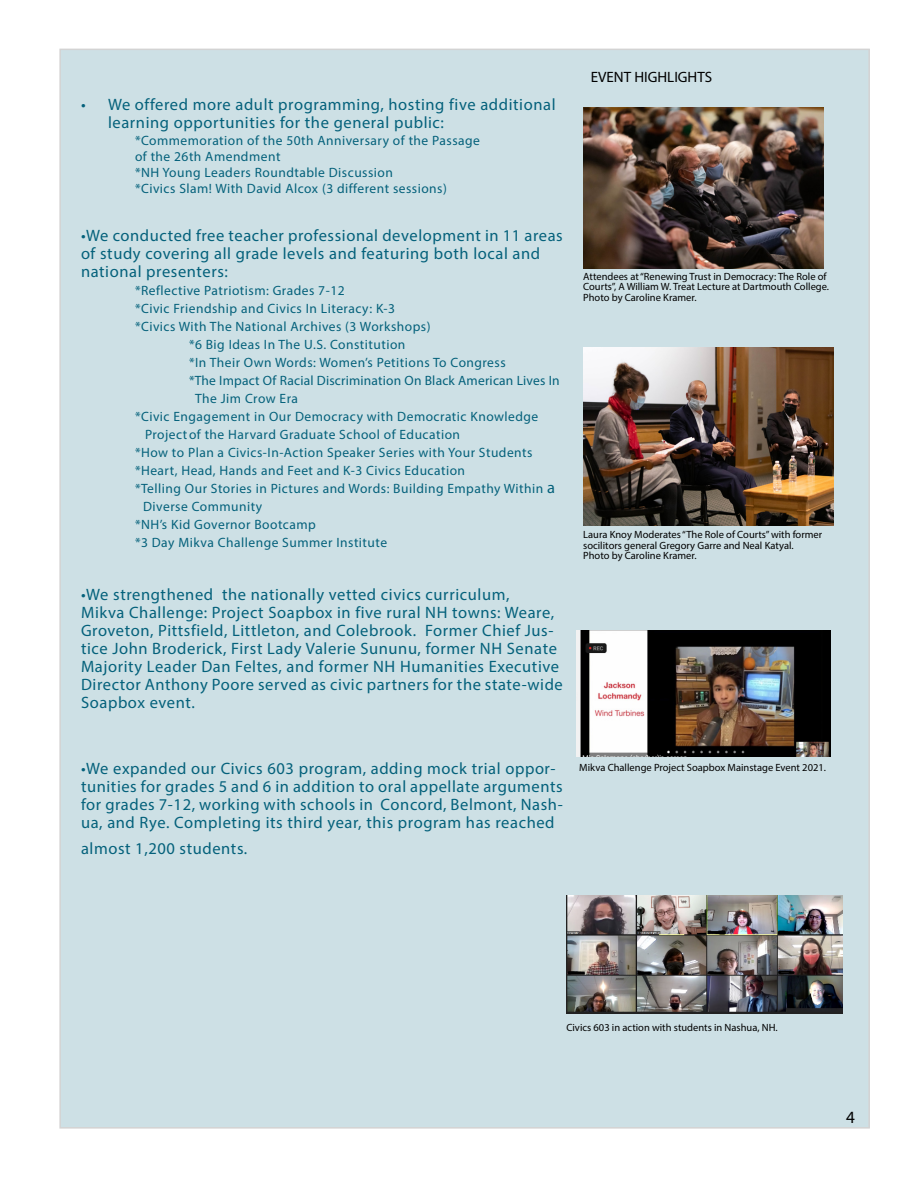
<style>
.page{position:relative;width:918px;height:1188px;background:#fff}
.page>*{position:absolute;margin:0;border:0;box-sizing:border-box;transform-origin:0 0}
.t1{font:17.25px "Myriad Pro";color:#000}
.Subheading_5{font:16.5px/18px "Myriad Pro";letter-spacing:.035em;color:#04617b}
.Captions{font:15px "Myriad Pro";color:#000}
.Subheading_5-2{font:13.5px/18px "Myriad Pro";letter-spacing:.035em;color:#04617b}
.Subheading_5-3{font:13.5px/18px "Myriad Pro";letter-spacing:.015em;color:#04617b}
.Captions-2{font:10.5px/10.5px "Myriad Pro";color:#000}
.s1{font-size:16.5px}
</style>
<div class="page">
<div style="left:60px;top:49px;width:809px;height:1079px;background:#cde0e5"></div>
<img style="left:566px;top:895px;width:276px;height:118px">
<img style="left:576px;top:630px;width:255px;height:126px">
<img style="left:583px;top:108px;width:240px;height:160px">
<img style="left:583px;top:348px;width:250px;height:178px">
<p class="Subheading_5" style="left:108px;top:96px;width:449px;text-indent:-27px">• We offered more adult programming, hosting five additional learning opportunities for the general public:</p>
<p class="Subheading_5-2" style="left:135px;top:131px;width:346px">*Commemoration of the 50th Anniversary of the Passage</p>
<p class="Subheading_5-2" style="left:135px;top:147px;width:147px">of the 26th Amendment</p>
<p class="Subheading_5-2" style="left:135px;top:163px;width:259px">*NH Young Leaders Roundtable Discussion</p>
<p class="Subheading_5-2" style="left:135px;top:179px;width:313px">*Civics Slam! With David Alcox (3 different sessions)</p>
<p class="Subheading_5" style="left:81px;top:226px;width:483px">•We conducted free teacher professional development in 11 areas of study covering all grade levels and featuring both local and national presenters:</p>
<p class="Subheading_5-2" style="left:135px;top:281px;width:211px">*Reflective Patriotism: Grades 7-12</p>
<p class="Subheading_5-2" style="left:135px;top:299px;width:262px">*Civic Friendship and Civics In Literacy: K-3</p>
<p class="Subheading_5-2" style="left:135px;top:317px;width:297px">*Civics With The National Archives (3 Workshops)</p>
<p class="Subheading_5-2" style="left:189px;top:335px;width:218px">*6 Big Ideas In The U.S. Constitution</p>
<p class="Subheading_5-2" style="left:189px;top:353px;width:318px">*In Their Own Words: Women’s Petitions To Congress</p>
<p class="Subheading_5-3" style="left:195px;top:371px;width:366px;text-indent:-6px">*The Impact Of Racial Discrimination On Black American Lives In<br>The Jim Crow Era</p>
<p class="Subheading_5-2" style="left:135px;top:407px;width:405px">*Civic Engagement in Our Democracy with Democratic Knowledge</p>
<p class="Subheading_5-2" style="left:145px;top:425px;width:317px">Projectof the Harvard Graduate School of Education</p>
<p class="Subheading_5-2" style="left:135px;top:443px;width:399px">*How to Plan a Civics-In-Action Speaker Series with Your Students</p>
<p class="Subheading_5-2" style="left:135px;top:461px;width:332px">*Heart, Head, Hands and Feet and K-3 Civics Education</p>
<p class="Subheading_5-2" style="left:143px;top:479px;width:413px;text-indent:-8px">*Telling Our Stories in Pictures and Words: Building Empathy Within <span class="s1">a<br></span>Diverse Community</p>
<p class="Subheading_5-2" style="left:135px;top:515px;width:182px">*NH’s Kid Governor Bootcamp</p>
<p class="Subheading_5-2" style="left:135px;top:533px;width:254px">*3 Day Mikva Challenge Summer Institute</p>
<p class="Subheading_5" style="left:81px;top:585px;width:430px">•We strengthened the nationally vetted civics curriculum,</p>
<p class="Subheading_5" style="left:81px;top:603px;width:483px">Mikva Challenge: Project Soapbox in five rural NH towns: Weare, Groveton, Pittsfield, Littleton, and Colebrook. Former Chief Jus&shy;tice John Broderick, First Lady Valerie Sununu, former NH Senate Majority Leader Dan Feltes, and former NH Humanities Executive Director Anthony Poore served as civic partners for the state-wide Soapbox event.</p>
<p class="Captions" style="left:591px;top:68px;width:123px">EVENT HIGHLIGHTS</p>
<p class="Captions-2" style="left:583px;top:271px;width:247px">Attendees at “Renewing Trust in Democracy: The Role of<br>Courts”, A William W. Treat Lecture at Dartmouth College.<br>Photo by Caroline Kramer.</p>
<p class="Captions-2" style="left:583px;top:529px;width:241px">Laura Knoy Moderates “The Role of Courts” with former socilitors general Gregory Garre and Neal Katyal.</p>
<p class="Captions-2" style="left:583px;top:550px;width:115px">Photo by Caroline Kramer.</p>
<p class="Subheading_5" style="left:81px;top:760px;width:483px">•We expanded our Civics 603 program, adding mock trial oppor&shy;tunities for grades 5 and 6 in addition to oral appellate arguments for grades 7-12, working with schools in Concord, Belmont, Nash&shy;ua, and Rye. Completing its third year, this program has reached</p>
<p class="Subheading_5" style="left:81px;top:839px;width:168px">almost 1,200 students.</p>
<p class="Captions-2" style="left:579px;top:762px;width:248px">Mikva Challenge Project Soapbox Mainstage Event 2021.</p>
<p class="Captions-2" style="left:566px;top:1023px;width:213px">Civics 603 in action with students in Nashua, NH.</p>
<p class="t1" style="left:846px;top:1106px;width:10px">4</p>
</div>
